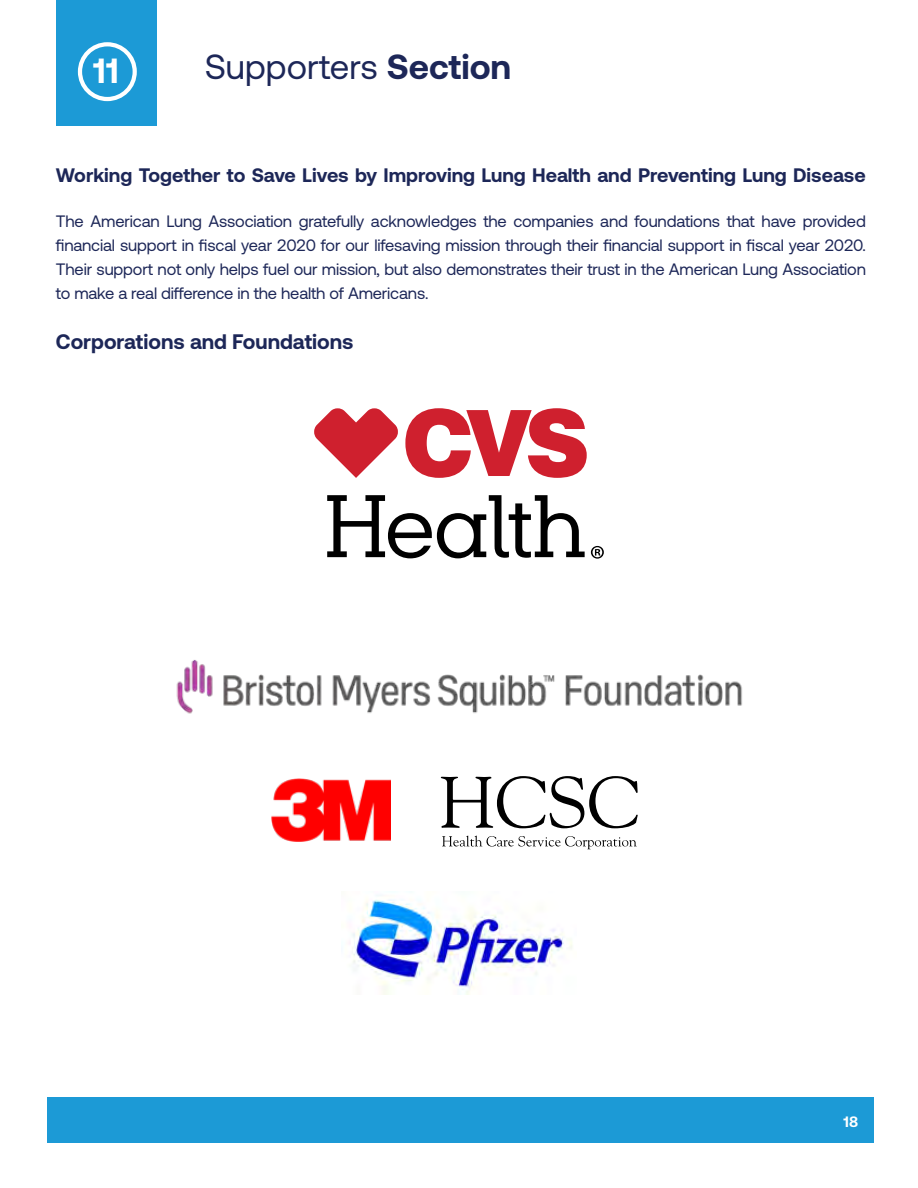
<style>
.page{position:relative;width:918px;height:1188px;background:#fff}
.page>*{position:absolute;margin:0;border:0;box-sizing:border-box;transform-origin:0 0}
.t1{font:34.95px "Aeonik";color:#1d2758}
.t2{font:700 34.95px "Aeonik";color:#fff}
.t3{font:700 21px "Aeonik";color:#1d2758}
.t4{font:700 19.5px "Aeonik";color:#1d2758}
.t5{font:16.5px/24px "Aeonik";letter-spacing:-.01em;color:#1d2758;text-align:justify}
.t6{font:700 15px "Aeonik";color:#fff}
.s1{font-weight:700}
</style>
<div class="page">
<div style="left:48px;top:1097px;width:826px;height:46px;background:#1c9ad6"></div>
<div style="left:57px;top:0;width:100px;height:126px;background:#1c9ad6"></div>
<div style="left:78px;top:42px;width:59px;height:59px;border:4px solid #fff;border-radius:50%"></div>
<svg style="left:327px;top:495px;width:258px;height:63px"></svg>
<svg style="left:314px;top:408px;width:273px;height:70px"></svg>
<svg style="left:591px;top:546px;width:13px;height:13px"></svg>
<img style="left:176px;top:660px;width:566px;height:54px">
<svg style="left:441px;top:776px;width:197px;height:52px"></svg>
<svg style="left:442px;top:836px;width:195px;height:13px"></svg>
<img style="left:271px;top:779px;width:119px;height:62px">
<img style="left:349px;top:895px;width:223px;height:100px">
<h1 class="t2" style="left:93px;top:51px;width:27px">11</h1>
<h1 class="t1" style="left:205px;top:47px;width:308px">Supporters <span class="s1">Section</span></h1>
<p class="t4" style="left:56px;top:164px;width:811px">Working Together to Save Lives by Improving Lung Health and Preventing Lung Disease</p>
<p class="t5" style="left:56px;top:209px;width:812px">The American Lung Association gratefully acknowledges the companies and foundations that have provided financial support in fiscal year 2020 for our lifesaving mission through their financial support in fiscal year 2020.<br>Their support not only helps fuel our mission, but also demonstrates their trust in the American Lung Association to make a real difference in the health of Americans.</p>
<p class="t3" style="left:56px;top:329px;width:299px">Corporations and Foundations</p>
<p class="t6" style="left:843px;top:1113px;width:16px">18</p>
</div>
